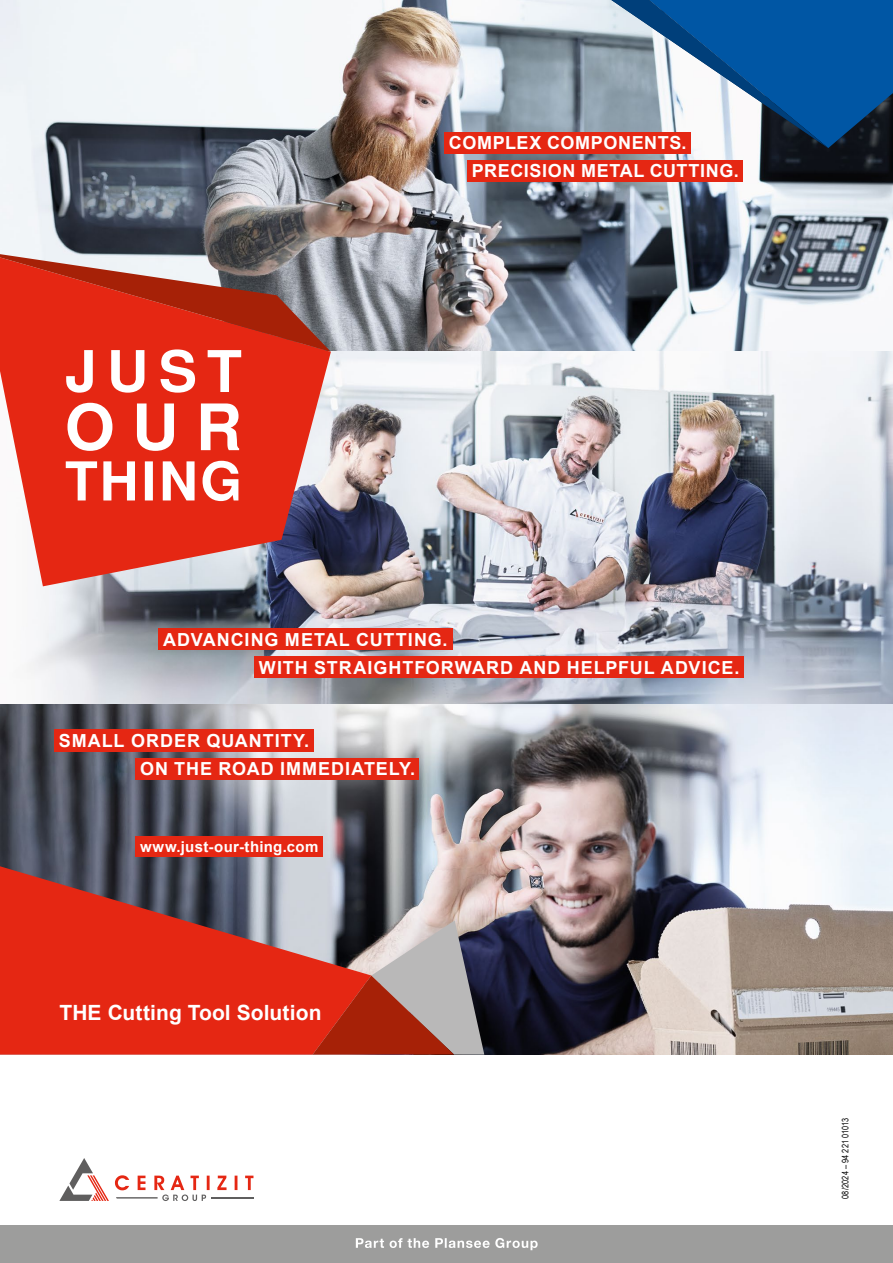
<style>
.page{position:relative;width:893px;height:1263px;background:#fff}
.page>*{position:absolute;margin:0;border:0;box-sizing:border-box;transform-origin:0 0}
.t1{font:700 21px "Arial";letter-spacing:.005em;color:#fff}
.t2{font:700 18px/28px "Arial";letter-spacing:.05em;color:#fff}
.t3{font:700 15px "Arial";letter-spacing:.02em;color:#fff}
.t4{font:9px "Arial Narrow";letter-spacing:.005em;color:#000}
</style>
<div class="page">
<img style="left:0;top:0;width:893px;height:1054px">
<svg style="left:0;top:866px;width:371px;height:188px;background:#c33d32"></svg>
<svg style="left:313px;top:920px;width:171px;height:134px;background:#a76f68"></svg>
<svg style="left:611px;top:0;width:282px;height:148px"></svg>
<svg style="left:59px;top:1158px;width:50px;height:43px"></svg>
<svg style="left:115px;top:1175px;width:138px;height:26px"></svg>
<div style="left:0;top:1225px;width:893px;height:38px;background:#9d9d9c"></div>
<svg style="left:356px;top:1238px;width:182px;height:12px"></svg>
<svg style="left:0;top:393px;width:331px;height:193px;background:#d65a51"></svg>
<svg style="left:66px;top:461px;width:172px;height:40px"></svg>
<svg style="left:67px;top:403px;width:172px;height:48px"></svg>
<svg style="left:0;top:254px;width:331px;height:139px;background:#ce4e3f"></svg>
<div style="left:444px;top:132px;width:247px;height:22px;background:#e52713"></div>
<div style="left:467px;top:160px;width:276px;height:22px;background:#e52713"></div>
<div style="left:159px;top:628px;width:294px;height:22px;background:#e52713"></div>
<div style="left:254px;top:656px;width:490px;height:22px;background:#e52713"></div>
<div style="left:54px;top:729px;width:260px;height:22px;background:#e52713"></div>
<div style="left:135px;top:758px;width:284px;height:21px;background:#e52713"></div>
<div style="left:135px;top:837px;width:188px;height:20px;background:#e52713"></div>
<p class="t2" style="left:472px;top:129px;width:268px;text-indent:-23px">COMPLEX COMPONENTS.<br>PRECISION METAL CUTTING.</p>
<p class="t2" style="left:259px;top:626px;width:482px;text-indent:-96px">ADVANCING METAL CUTTING.<br>WITH STRAIGHTFORWARD AND HELPFUL ADVICE.</p>
<p class="t2" style="left:140px;top:726px;width:277px;text-indent:-81px">SMALL ORDER QUANTITY.<br>ON THE ROAD IMMEDIATELY.</p>
<p class="t3" style="left:140px;top:836px;width:180px">www.just-our-thing.com</p>
<p class="t1" style="left:60px;top:998px;width:263px">THE Cutting Tool Solution</p>
<p class="t4" style="left:839px;top:1199px;width:83px;rotate:-90deg">08/2024 – 94 221 01013</p>
</div>
